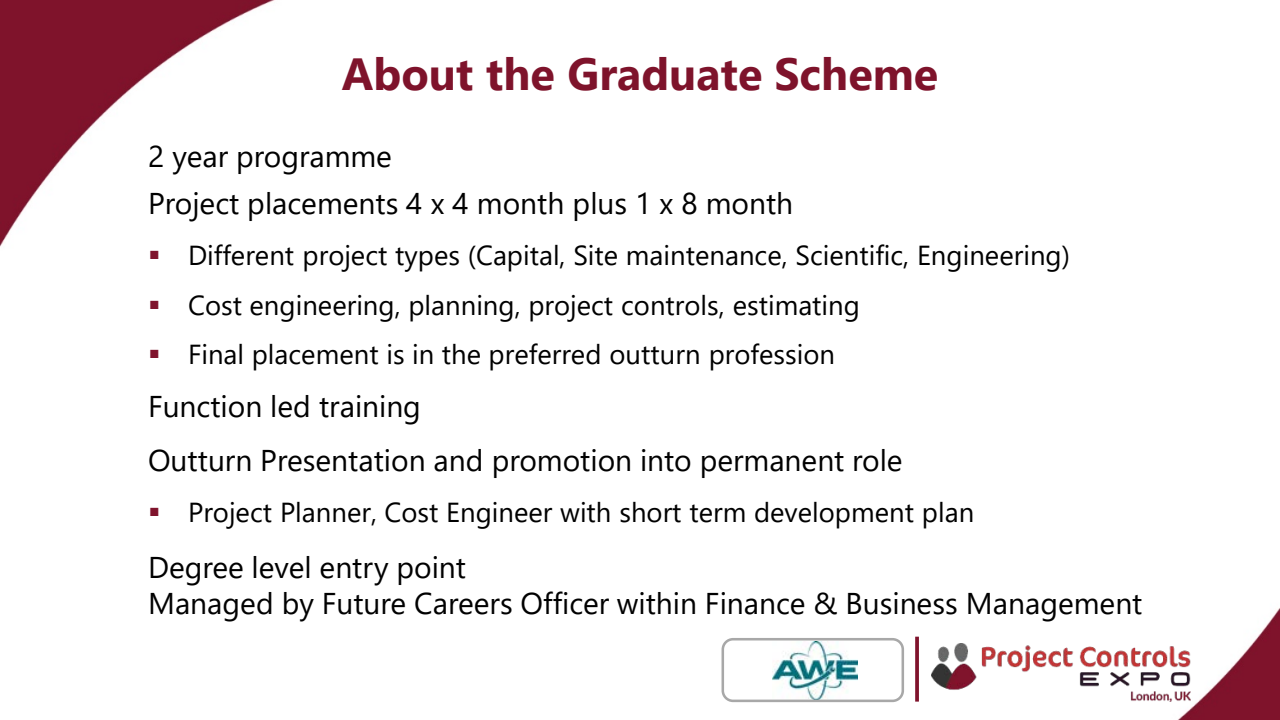
<style>
.page{position:relative;width:1280px;height:720px;background:#fff}
.page>*{position:absolute;margin:0;border:0;box-sizing:border-box;transform-origin:0 0}
.t1{font:700 45px "Segoe UI";color:#7e132b}
.t2{font:30px "Segoe UI";color:#000}
.t3{font:27.5px "Segoe UI";color:#000}
.s1{color:#7f132c}
</style>
<div class="page">
<img style="left:0;top:0;width:1280px;height:719px">
<svg style="left:915px;top:637px;width:4px;height:65px"></svg>
<img style="left:932px;top:643px;width:259px;height:59px">
<img style="left:772px;top:642px;width:86px;height:56px">
<div style="left:721px;top:638px;width:183px;height:64px;border:3px solid #a8a8a8;border-radius:10px"></div>
<h1 class="t1" style="left:342px;top:31px;width:598px">About the Graduate Scheme</h1>
<p class="t2" style="left:148px;top:128px;width:245px">2 year programme</p>
<p class="t2" style="left:148px;top:176px;width:647px">Project placements 4 x 4 month plus 1 x 8 month</p>
<p class="t3" style="left:148px;top:229px;width:924px"><span class="s1">▪</span> Different project types (Capital, Site maintenance, Scientific, Engineering)</p>
<p class="t3" style="left:148px;top:279px;width:713px"><span class="s1">▪</span> Cost engineering, planning, project controls, estimating</p>
<p class="t3" style="left:148px;top:328px;width:689px"><span class="s1">▪</span> Final placement is in the preferred outturn profession</p>
<p class="t2" style="left:148px;top:378px;width:274px">Function led training</p>
<p class="t2" style="left:148px;top:432px;width:756px">Outturn Presentation and promotion into permanent role</p>
<p class="t3" style="left:148px;top:486px;width:828px"><span class="s1">▪</span> Project Planner, Cost Engineer with short term development plan</p>
<p class="t2" style="left:148px;top:539px;width:319px">Degree level entry point</p>
<p class="t2" style="left:148px;top:575px;width:996px">Managed by Future Careers Officer within Finance &amp; Business Management</p>
</div>
